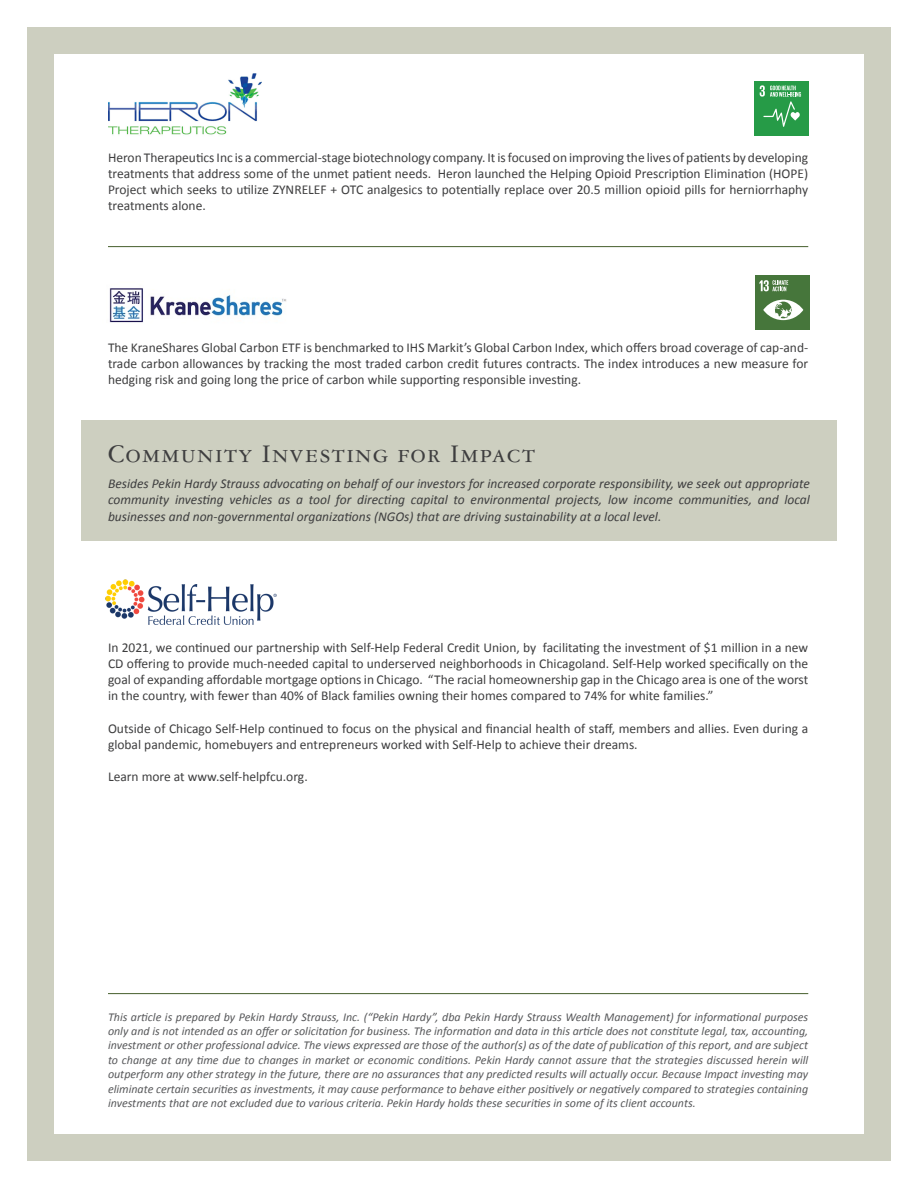
<style>
.page{position:relative;width:918px;height:1188px;background:#fff}
.page>*{position:absolute;margin:0;border:0;box-sizing:border-box;transform-origin:0 0}
.t1{font:27px "Garamond Three SC";letter-spacing:.05em;color:#3e3e3f}
.t2{font:13.5px/16.2px "Calibri";color:#3e3e3f;text-align:justify}
.t3{font:italic 13.5px/16.2px "Calibri";color:#3e3e3f;text-align:justify}
.t4{font:italic 12px/14.4px "Calibri";color:#57585a;text-align:justify}
</style>
<div class="page">
<div style="left:27px;top:27px;width:864px;height:1134px;background:#cdcfc0"></div>
<div style="left:54px;top:54px;width:810px;height:1080px;background:#fff"></div>
<hr style="left:108px;top:246px;width:700px;height:1px;background:#465f2c">
<img style="left:108px;top:74px;width:154px;height:61px">
<div style="left:754px;top:81px;width:54px;height:54px;background:#269b47"></div>
<svg style="left:760px;top:85px;width:41px;height:42px"></svg>
<div style="left:81px;top:421px;width:756px;height:120px;background:#cdcfc0"></div>
<img style="left:105px;top:579px;width:172px;height:46px">
<img style="left:109px;top:288px;width:178px;height:35px">
<div style="left:756px;top:276px;width:54px;height:54px;background:#46763b"></div>
<svg style="left:763px;top:300px;width:40px;height:20px"></svg>
<svg style="left:759px;top:280px;width:29px;height:11px"></svg>
<hr style="left:108px;top:993px;width:700px;height:1px;background:#465f2c">
<p class="t2" style="left:108px;top:149px;width:702px">Heron Therapeutics Inc is a commercial-stage biotechnology company. It is focused on improving the lives of patients by developing treatments that address some of the unmet patient needs. Heron launched the Helping Opioid Prescription Elimination (HOPE)<br>Project which seeks to utilize ZYNRELEF + OTC analgesics to potentially replace over 20.5 million opioid pills for herniorrhaphy treatments alone.</p>
<p class="t2" style="left:108px;top:339px;width:702px">The KraneShares Global Carbon ETF is benchmarked to IHS Markit’s Global Carbon Index, which offers broad coverage of cap-and&shy;trade carbon allowances by tracking the most traded carbon credit futures contracts. The index introduces a new measure for hedging risk and going long the price of carbon while supporting responsible investing.</p>
<p class="t1" style="left:108px;top:440px;width:429px">Community Investing for Impact</p>
<p class="t3" style="left:108px;top:475px;width:704px">Besides Pekin Hardy Strauss advocating on behalf of our investors for increased corporate responsibility, we seek out appropriate community investing vehicles as a tool for directing capital to environmental projects, low income communities, and local businesses and non-governmental organizations (NGOs) that are driving sustainability at a local level.</p>
<p class="t2" style="left:108px;top:639px;width:702px">In 2021, we continued our partnership with Self-Help Federal Credit Union, by facilitating the investment of $1 million in a new CD offering to provide much-needed capital to underserved neighborhoods in Chicagoland. Self-Help worked specifically on the goal of expanding affordable mortgage options in Chicago. “The racial homeownership gap in the Chicago area is one of the worst in the country, with fewer than 40% of Black families owning their homes compared to 74% for white families.”</p>
<p class="t2" style="left:108px;top:720px;width:702px">Outside of Chicago Self-Help continued to focus on the physical and financial health of staff, members and allies. Even during a global pandemic, homebuyers and entrepreneurs worked with Self-Help to achieve their dreams.</p>
<p class="t2" style="left:108px;top:768px;width:201px">Learn more at www.self-helpfcu.org.</p>
<p class="t4" style="left:108px;top:1009px;width:702px">This article is prepared by Pekin Hardy Strauss, Inc. (“Pekin Hardy”, dba Pekin Hardy Strauss Wealth Management) for informational purposes only and is not intended as an offer or solicitation for business. The information and data in this article does not constitute legal, tax, accounting, investment or other professional advice. The views expressed are those of the author(s) as of the date of publication of this report, and are subject to change at any time due to changes in market or economic conditions. Pekin Hardy cannot assure that the strategies discussed herein will outperform any other strategy in the future, there are no assurances that any predicted results will actually occur. Because Impact investing may eliminate certain securities as investments, it may cause performance to behave either positively or negatively compared to strategies containing investments that are not excluded due to various criteria. Pekin Hardy holds these securities in some of its client accounts.</p>
</div>
